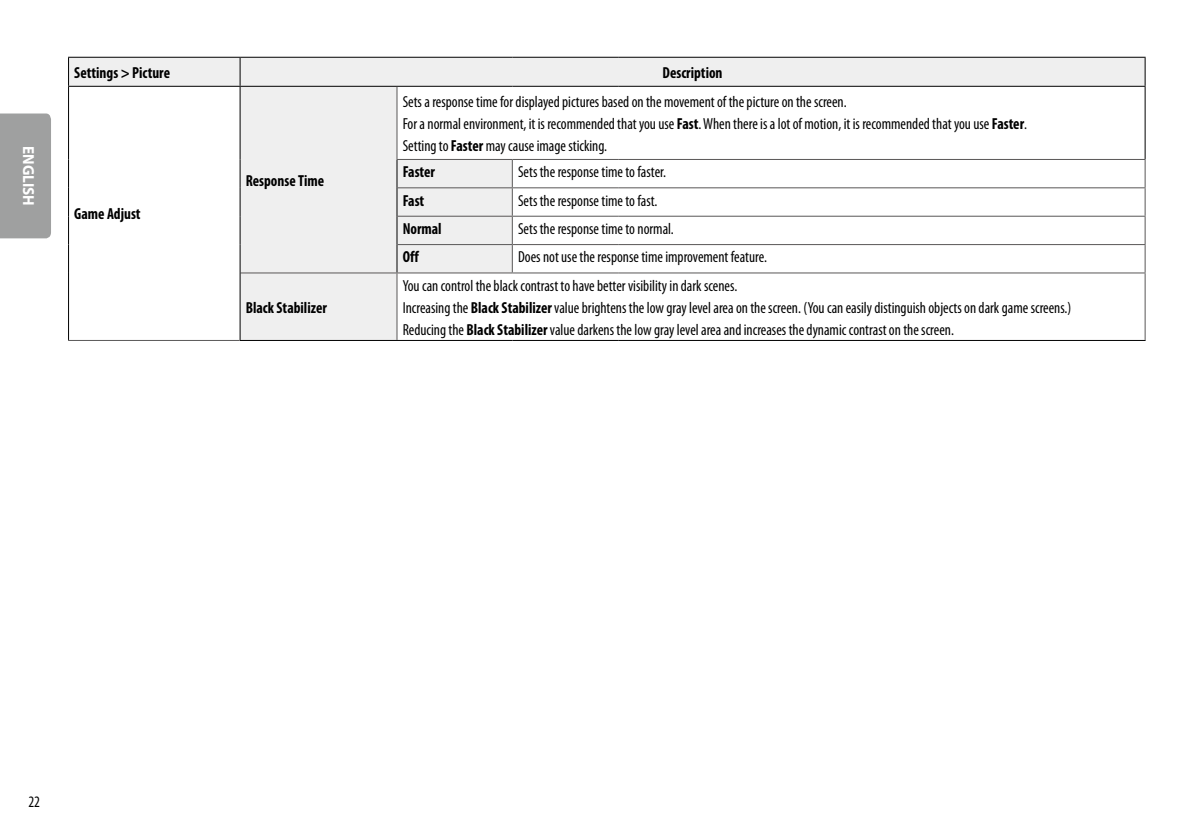
<style>
.page{position:relative;width:1191px;height:840px;background:#fff}
.page>*{position:absolute;margin:0;border:0;box-sizing:border-box;transform-origin:0 0}
.t1{font:condensed 16px/22px "Myriad Pro";color:#000;scale:.95 1}
.t2{font:700 condensed 16px "Myriad Pro";color:#000;scale:.95 1}
.t3{font:700 16px "Myriad Pro";color:#fff;scale:.95 1}
.s1{font-weight:700}
</style>
<div class="page">
<div style="left:0;top:113px;width:51px;height:125px;background:#9fa0a0"></div>
<svg style="left:69px;top:58px;width:1075px;height:282px"></svg>
<div style="left:397px;top:86px;width:748px;height:73px;background:#fff"></div>
<hr style="left:512px;top:159px;width:106px;height:1px;background:#595757">
<hr style="left:618px;top:159px;width:527px;height:1px;background:#595757">
<hr style="left:512px;top:187px;width:106px;height:1px;background:#595757">
<hr style="left:618px;top:187px;width:527px;height:1px;background:#595757">
<hr style="left:512px;top:215px;width:106px;height:1px;background:#595757">
<hr style="left:618px;top:215px;width:527px;height:1px;background:#595757">
<hr style="left:512px;top:244px;width:106px;height:1px;background:#595757">
<hr style="left:618px;top:244px;width:527px;height:1px;background:#595757">
<hr style="left:397px;top:340px;width:115px;height:1px;background:#000">
<hr style="left:512px;top:340px;width:106px;height:1px;background:#000">
<hr style="left:618px;top:340px;width:527px;height:1px;background:#000">
<hr style="left:240px;top:86px;width:157px;height:1px;background:#000">
<hr style="left:397px;top:86px;width:115px;height:1px;background:#000">
<hr style="left:512px;top:86px;width:106px;height:1px;background:#000">
<hr style="left:618px;top:86px;width:527px;height:1px;background:#000">
<hr style="left:68px;top:57px;width:172px;height:1px;background:#000">
<svg style="left:68px;top:58px;width:1px;height:28px"></svg>
<hr style="left:240px;top:57px;width:157px;height:1px;background:#000">
<svg style="left:240px;top:58px;width:1px;height:28px"></svg>
<hr style="left:397px;top:57px;width:115px;height:1px;background:#000">
<hr style="left:512px;top:57px;width:106px;height:1px;background:#000">
<hr style="left:618px;top:57px;width:527px;height:1px;background:#000">
<svg style="left:1144px;top:58px;width:1px;height:28px"></svg>
<hr style="left:68px;top:86px;width:172px;height:1px;background:#000">
<svg style="left:1144px;top:160px;width:1px;height:112px"></svg>
<hr style="left:1144px;top:273px;width:1px;height:67px;background:#595757">
<svg style="left:396px;top:160px;width:1px;height:112px"></svg>
<hr style="left:396px;top:159px;width:116px;height:1px;background:#595757">
<svg style="left:512px;top:160px;width:1px;height:112px"></svg>
<hr style="left:397px;top:187px;width:115px;height:1px;background:#595757">
<hr style="left:397px;top:215px;width:115px;height:1px;background:#595757">
<hr style="left:397px;top:244px;width:115px;height:1px;background:#595757">
<hr style="left:397px;top:272px;width:115px;height:1px;background:#595757">
<hr style="left:1144px;top:87px;width:1px;height:72px;background:#000">
<hr style="left:240px;top:340px;width:157px;height:1px;background:#000">
<hr style="left:68px;top:87px;width:1px;height:72px;background:#000">
<svg style="left:68px;top:159px;width:1px;height:114px"></svg>
<hr style="left:68px;top:273px;width:1px;height:67px;background:#000">
<hr style="left:240px;top:272px;width:157px;height:1px;background:#595757">
<hr style="left:240px;top:87px;width:1px;height:72px;background:#000">
<svg style="left:240px;top:159px;width:1px;height:113px"></svg>
<hr style="left:240px;top:273px;width:1px;height:67px;background:#000">
<hr style="left:396px;top:87px;width:1px;height:72px;background:#595757">
<hr style="left:396px;top:273px;width:1px;height:67px;background:#595757">
<hr style="left:512px;top:272px;width:106px;height:1px;background:#595757">
<hr style="left:618px;top:272px;width:527px;height:1px;background:#595757">
<hr style="left:68px;top:340px;width:171px;height:1px;background:#595757">
<p class="t3" style="left:39px;top:146px;width:64px;rotate:90deg">ENGLISH</p>
<p class="t2" style="left:74px;top:62px;width:102px">Settings &gt; Picture</p>
<p class="t2" style="left:662px;top:62px;width:65px">Description</p>
<p class="t2" style="left:74px;top:204px;width:71px">Game Adjust</p>
<p class="t2" style="left:246px;top:170px;width:84px">Response Time</p>
<p class="t2" style="left:246px;top:297px;width:87px">Black Stabilizer</p>
<p class="t1" style="left:403px;top:90px;width:659px">Sets a response time for displayed pictures based on the movement of the picture on the screen.<br>For a normal environment, it is recommended that you use <span class="s1">Fast</span>. When there is a lot of motion, it is recommended that you use <span class="s1">Faster</span>.<br>Setting to <span class="s1">Faster</span> may cause image sticking.</p>
<p class="t2" style="left:403px;top:162px;width:36px">Faster</p>
<p class="t1" style="left:518px;top:160px;width:157px">Sets the response time to faster.</p>
<p class="t2" style="left:403px;top:190px;width:24px">Fast</p>
<p class="t1" style="left:518px;top:189px;width:148px">Sets the response time to fast.</p>
<p class="t2" style="left:403px;top:218px;width:43px">Normal</p>
<p class="t1" style="left:518px;top:217px;width:166px">Sets the response time to normal.</p>
<p class="t2" style="left:403px;top:247px;width:19px">Off</p>
<p class="t1" style="left:518px;top:246px;width:263px">Does not use the response time improvement feature.</p>
<p class="t1" style="left:403px;top:274px;width:705px">You can control the black contrast to have better visibility in dark scenes.<br>Increasing the <span class="s1">Black Stabilizer</span> value brightens the low gray level area on the screen. (You can easily distinguish objects on dark game screens.)<br>Reducing the <span class="s1">Black Stabilizer</span> value darkens the low gray level area and increases the dynamic contrast on the screen.</p>
<p class="t1" style="left:28px;top:789px;width:14px">22</p>
</div>
